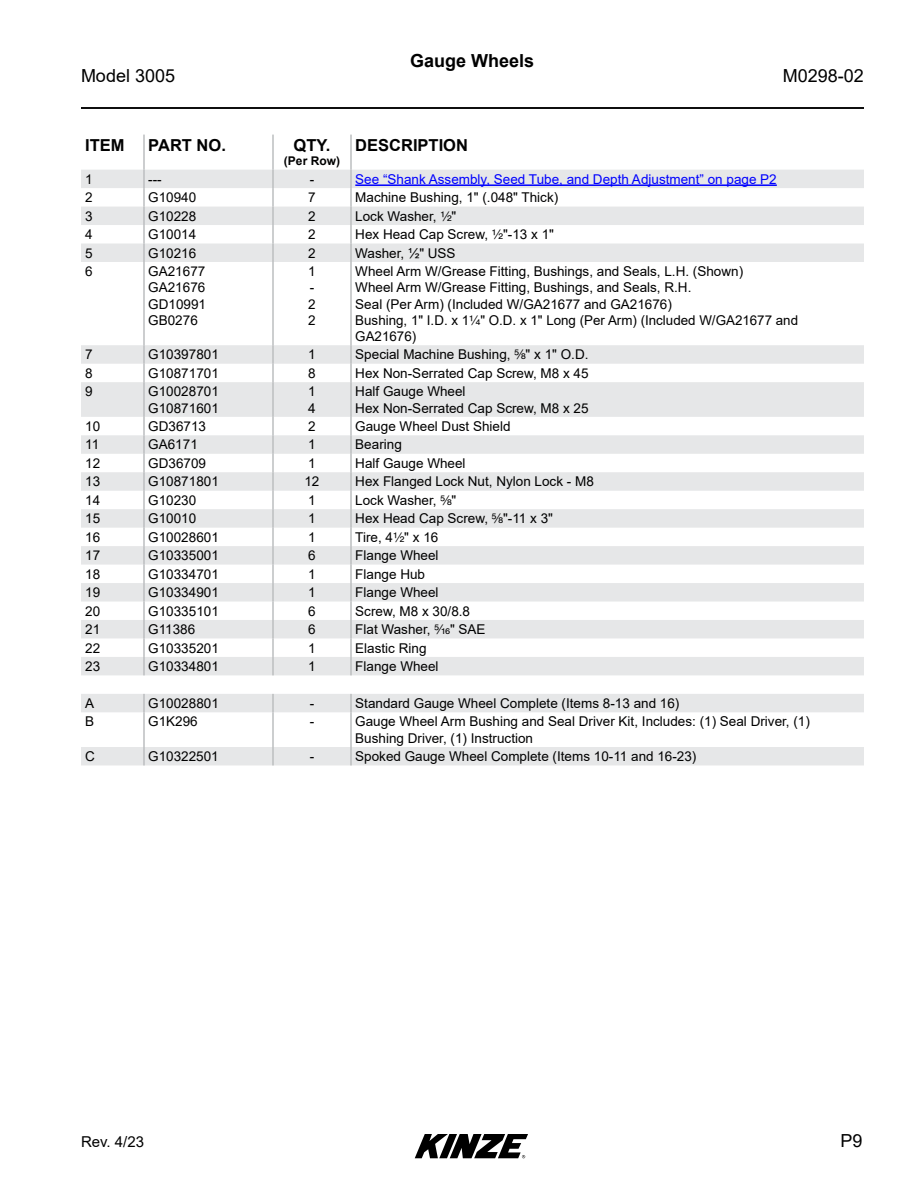
<style>
.page{position:relative;width:918px;height:1188px;background:#fff}
.page>*{position:absolute;margin:0;border:0;box-sizing:border-box;transform-origin:0 0}
.t1{font:18px "Arial";color:#000}
.t2{font:700 18px "Arial";color:#000}
.t3{font:700 16.5px "Arial";color:#000}
.t4{font:15px "Arial";color:#000}
.t5{font:13.5px/16.2px "Arial";color:#000}
.t6{font:13.5px "Arial";color:#00f}
.t7{font:700 12px "Arial";color:#000}
.s1{font-family:"Helvetica LT Std Fractions"}
</style>
<div class="page">
<svg style="left:81px;top:170px;width:783px;height:595px"></svg>
<hr style="left:143px;top:135px;width:2px;height:35px;background:#bcbec0">
<hr style="left:272px;top:135px;width:2px;height:35px;background:#bcbec0">
<hr style="left:350px;top:135px;width:2px;height:35px;background:#bcbec0">
<svg style="left:143px;top:170px;width:2px;height:92px"></svg>
<svg style="left:272px;top:170px;width:2px;height:92px"></svg>
<svg style="left:350px;top:170px;width:2px;height:92px"></svg>
<hr style="left:143px;top:262px;width:2px;height:83px;background:#bcbec0">
<hr style="left:272px;top:262px;width:2px;height:83px;background:#bcbec0">
<hr style="left:350px;top:262px;width:2px;height:83px;background:#bcbec0">
<svg style="left:143px;top:345px;width:2px;height:37px"></svg>
<svg style="left:272px;top:345px;width:2px;height:37px"></svg>
<svg style="left:350px;top:345px;width:2px;height:37px"></svg>
<hr style="left:143px;top:382px;width:2px;height:35px;background:#bcbec0">
<hr style="left:272px;top:382px;width:2px;height:35px;background:#bcbec0">
<hr style="left:350px;top:382px;width:2px;height:35px;background:#bcbec0">
<svg style="left:143px;top:417px;width:2px;height:258px"></svg>
<svg style="left:272px;top:417px;width:2px;height:258px"></svg>
<svg style="left:350px;top:417px;width:2px;height:258px"></svg>
<svg style="left:143px;top:694px;width:2px;height:18px"></svg>
<svg style="left:272px;top:694px;width:2px;height:18px"></svg>
<svg style="left:350px;top:694px;width:2px;height:18px"></svg>
<hr style="left:143px;top:712px;width:2px;height:35px;background:#bcbec0">
<hr style="left:272px;top:712px;width:2px;height:35px;background:#bcbec0">
<hr style="left:350px;top:712px;width:2px;height:35px;background:#bcbec0">
<svg style="left:143px;top:747px;width:2px;height:18px"></svg>
<svg style="left:272px;top:747px;width:2px;height:18px"></svg>
<svg style="left:350px;top:747px;width:2px;height:18px"></svg>
<hr style="left:355px;top:184px;width:422px;height:2px;background:#00f">
<hr style="left:81px;top:107px;width:783px;height:2px;background:#000">
<svg style="left:415px;top:1134px;width:113px;height:24px"></svg>
<h1 class="t2" style="left:410px;top:48px;width:126px">Gauge Wheels</h1>
<h1 class="t1" style="left:81px;top:63px;width:96px">Model 3005</h1>
<h1 class="t1" style="left:783px;top:63px;width:83px">M0298-02</h1>
<p class="t3" style="left:85px;top:133px;width:41px">ITEM</p>
<p class="t3" style="left:148px;top:133px;width:79px">PART NO.</p>
<p class="t3" style="left:294px;top:133px;width:38px">QTY.</p>
<p class="t7" style="left:284px;top:153px;width:58px">(Per Row)</p>
<p class="t3" style="left:355px;top:133px;width:114px">DESCRIPTION</p>
<p class="t5" style="left:85px;top:171px;width:9px">1</p>
<p class="t5" style="left:148px;top:171px;width:15px">---</p>
<p class="t5" style="left:310px;top:171px;width:6px">-</p>
<p class="t6" style="left:355px;top:170px;width:423px">See “Shank Assembly, Seed Tube, and Depth Adjustment” on page P2</p>
<p class="t5" style="left:85px;top:189px;width:9px">2</p>
<p class="t5" style="left:148px;top:189px;width:50px">G10940</p>
<p class="t5" style="left:308px;top:189px;width:9px">7</p>
<p class="t5" style="left:355px;top:189px;width:204px">Machine Bushing, 1" (.048" Thick)</p>
<p class="t5" style="left:85px;top:208px;width:9px">3</p>
<p class="t5" style="left:148px;top:208px;width:50px">G10228</p>
<p class="t5" style="left:308px;top:208px;width:9px">2</p>
<p class="t5" style="left:355px;top:208px;width:103px">Lock Washer, <span class="s1">½</span>"</p>
<p class="t5" style="left:85px;top:226px;width:9px">4</p>
<p class="t5" style="left:148px;top:226px;width:50px">G10014</p>
<p class="t5" style="left:308px;top:226px;width:9px">2</p>
<p class="t5" style="left:355px;top:226px;width:200px">Hex Head Cap Screw, <span class="s1">½</span>"-13 x 1"</p>
<p class="t5" style="left:85px;top:245px;width:9px">5</p>
<p class="t5" style="left:148px;top:245px;width:50px">G10216</p>
<p class="t5" style="left:308px;top:245px;width:9px">2</p>
<p class="t5" style="left:355px;top:245px;width:102px">Washer, ½" USS</p>
<p class="t5" style="left:85px;top:263px;width:9px">6</p>
<p class="t5" style="left:148px;top:263px;width:59px;text-align:justify">GA21677<br>GA21676<br>GD10991<br>GB0276</p>
<p class="t5" style="left:308px;top:263px;width:9px;text-align:justify">1 - 2<br>2</p>
<p class="t5" style="left:355px;top:263px;width:444px">Wheel Arm W/Grease Fitting, Bushings, and Seals, L.H. (Shown)<br>Wheel Arm W/Grease Fitting, Bushings, and Seals, R.H.<br>Seal (Per Arm) (Included W/GA21677 and GA21676)<br>Bushing, 1" I.D. x 1<span class="s1">¼</span>" O.D. x 1" Long (Per Arm) (Included W/GA21677 and GA21676)</p>
<p class="t5" style="left:85px;top:346px;width:9px">7</p>
<p class="t5" style="left:148px;top:346px;width:72px">G10397801</p>
<p class="t5" style="left:308px;top:346px;width:9px">1</p>
<p class="t5" style="left:355px;top:346px;width:235px">Special Machine Bushing, <span class="s1">⅝</span>" x 1" O.D.</p>
<p class="t5" style="left:85px;top:365px;width:9px">8</p>
<p class="t5" style="left:148px;top:365px;width:72px">G10871701</p>
<p class="t5" style="left:308px;top:365px;width:9px">8</p>
<p class="t5" style="left:355px;top:365px;width:235px">Hex Non-Serrated Cap Screw, M8 x 45</p>
<p class="t5" style="left:85px;top:383px;width:9px">9</p>
<p class="t5" style="left:148px;top:383px;width:72px">G10028701<br>G10871601</p>
<p class="t5" style="left:308px;top:383px;width:9px">1<br>4</p>
<p class="t5" style="left:355px;top:383px;width:235px">Half Gauge Wheel<br>Hex Non-Serrated Cap Screw, M8 x 25</p>
<p class="t5" style="left:85px;top:418px;width:17px">10</p>
<p class="t5" style="left:148px;top:418px;width:59px">GD36713</p>
<p class="t5" style="left:308px;top:418px;width:9px">2</p>
<p class="t5" style="left:355px;top:418px;width:157px">Gauge Wheel Dust Shield</p>
<p class="t5" style="left:85px;top:437px;width:16px">11</p>
<p class="t5" style="left:148px;top:437px;width:51px">GA6171</p>
<p class="t5" style="left:308px;top:437px;width:9px">1</p>
<p class="t5" style="left:355px;top:437px;width:48px">Bearing</p>
<p class="t5" style="left:85px;top:455px;width:17px">12</p>
<p class="t5" style="left:148px;top:455px;width:59px">GD36709</p>
<p class="t5" style="left:308px;top:455px;width:9px">1</p>
<p class="t5" style="left:355px;top:455px;width:112px">Half Gauge Wheel</p>
<p class="t5" style="left:85px;top:473px;width:17px">13</p>
<p class="t5" style="left:148px;top:473px;width:72px">G10871801</p>
<p class="t5" style="left:304px;top:473px;width:17px">12</p>
<p class="t5" style="left:355px;top:473px;width:240px">Hex Flanged Lock Nut, Nylon Lock - M8</p>
<p class="t5" style="left:85px;top:492px;width:17px">14</p>
<p class="t5" style="left:148px;top:492px;width:50px">G10230</p>
<p class="t5" style="left:308px;top:492px;width:9px">1</p>
<p class="t5" style="left:355px;top:492px;width:103px">Lock Washer, <span class="s1">⅝</span>"</p>
<p class="t5" style="left:85px;top:510px;width:17px">15</p>
<p class="t5" style="left:148px;top:510px;width:50px">G10010</p>
<p class="t5" style="left:308px;top:510px;width:9px">1</p>
<p class="t5" style="left:355px;top:510px;width:199px">Hex Head Cap Screw, <span class="s1">⅝</span>"-11 x 3"</p>
<p class="t5" style="left:85px;top:529px;width:17px">16</p>
<p class="t5" style="left:148px;top:529px;width:72px">G10028601</p>
<p class="t5" style="left:308px;top:529px;width:9px">1</p>
<p class="t5" style="left:355px;top:529px;width:85px">Tire, 4<span class="s1">½</span>" x 16</p>
<p class="t5" style="left:85px;top:547px;width:17px">17</p>
<p class="t5" style="left:148px;top:547px;width:72px">G10335001</p>
<p class="t5" style="left:308px;top:547px;width:9px">6</p>
<p class="t5" style="left:355px;top:547px;width:85px">Flange Wheel</p>
<p class="t5" style="left:85px;top:566px;width:17px">18</p>
<p class="t5" style="left:148px;top:566px;width:72px">G10334701</p>
<p class="t5" style="left:308px;top:566px;width:9px">1</p>
<p class="t5" style="left:355px;top:566px;width:71px">Flange Hub</p>
<p class="t5" style="left:85px;top:584px;width:17px">19</p>
<p class="t5" style="left:148px;top:584px;width:72px">G10334901</p>
<p class="t5" style="left:308px;top:584px;width:9px">1</p>
<p class="t5" style="left:355px;top:584px;width:85px">Flange Wheel</p>
<p class="t5" style="left:85px;top:603px;width:17px">20</p>
<p class="t5" style="left:148px;top:603px;width:72px">G10335101</p>
<p class="t5" style="left:308px;top:603px;width:9px">6</p>
<p class="t5" style="left:355px;top:603px;width:116px">Screw, M8 x 30/8.8</p>
<p class="t5" style="left:85px;top:621px;width:17px">21</p>
<p class="t5" style="left:148px;top:621px;width:49px">G11386</p>
<p class="t5" style="left:308px;top:621px;width:9px">6</p>
<p class="t5" style="left:355px;top:621px;width:132px">Flat Washer, <span class="s1">5/16</span>" SAE</p>
<p class="t5" style="left:85px;top:640px;width:17px">22</p>
<p class="t5" style="left:148px;top:640px;width:72px">G10335201</p>
<p class="t5" style="left:308px;top:640px;width:9px">1</p>
<p class="t5" style="left:355px;top:640px;width:73px">Elastic Ring</p>
<p class="t5" style="left:85px;top:658px;width:17px">23</p>
<p class="t5" style="left:148px;top:658px;width:72px">G10334801</p>
<p class="t5" style="left:308px;top:658px;width:9px">1</p>
<p class="t5" style="left:355px;top:658px;width:85px">Flange Wheel</p>
<p class="t5" style="left:85px;top:695px;width:11px">A</p>
<p class="t5" style="left:148px;top:695px;width:72px">G10028801</p>
<p class="t5" style="left:310px;top:695px;width:6px">-</p>
<p class="t5" style="left:355px;top:695px;width:326px">Standard Gauge Wheel Complete (Items 8-13 and 16)</p>
<p class="t5" style="left:85px;top:714px;width:11px">B</p>
<p class="t5" style="left:148px;top:714px;width:51px">G1K296</p>
<p class="t5" style="left:310px;top:714px;width:6px">-</p>
<p class="t5" style="left:355px;top:714px;width:456px">Gauge Wheel Arm Bushing and Seal Driver Kit, Includes: (1) Seal Driver, (1)<br>Bushing Driver, (1) Instruction</p>
<p class="t5" style="left:85px;top:748px;width:11px">C</p>
<p class="t5" style="left:148px;top:748px;width:72px">G10322501</p>
<p class="t5" style="left:310px;top:748px;width:6px">-</p>
<p class="t5" style="left:355px;top:748px;width:343px">Spoked Gauge Wheel Complete (Items 10-11 and 16-23)</p>
<p class="t4" style="left:81px;top:1132px;width:65px">Rev. 4/23</p>
<h1 class="t1" style="left:840px;top:1128px;width:24px">P9</h1>
</div>
